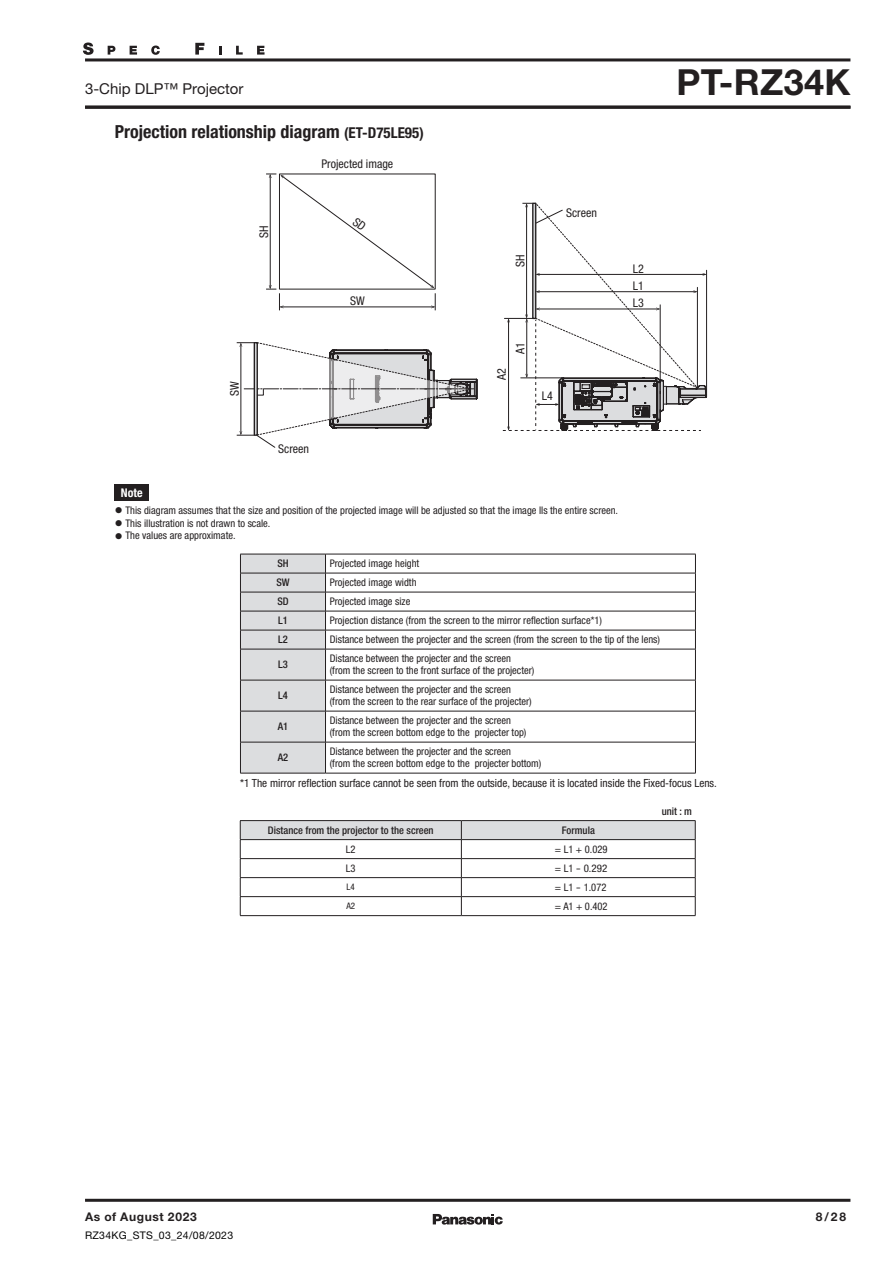
<style>
.page{position:relative;width:893px;height:1263px;background:#fff}
.page>*{position:absolute;margin:0;border:0;box-sizing:border-box;transform-origin:0 0}
.t1{font:700 36px "Helvetica Neue LT Std";letter-spacing:.01em;color:#231f20}
.t2{font:700 condensed 18px "Helvetica Neue LT Std";color:#231f20}
.t3{font:15px "Helvetica Neue LT Std";color:#231f20}
.t4{font:condensed 12px "Helvetica Neue LT Std";color:#231f20}
.t5{font:700 12px "Helvetica Neue LT Std";letter-spacing:.055em;color:#231f20}
.t6{font:700 condensed 12px "Helvetica Neue LT Std";color:#fff}
.t7{font:condensed 11.25px "Helvetica Neue LT Std";color:#231f20}
.t8{font:condensed 10.5px/12px "Helvetica Neue LT Std";color:#231f20}
.t9{font:500 condensed 10.5px "Helvetica Neue LT Std";color:#231f20}
.t10{font:10.5px "Helvetica Neue LT Std";letter-spacing:.03em;color:#030303}
.t11{font:condensed 9px "Helvetica Neue LT Std";color:#231f20}
.s1{font-size:15px}
</style>
<div class="page">
<svg style="left:237px;top:342px;width:241px;height:106px"></svg>
<svg style="left:503px;top:203px;width:204px;height:228px"></svg>
<div style="left:115px;top:485px;width:34px;height:16px;background:#231f20"></div>
<hr style="left:325px;top:554px;width:371px;height:1px;background:#231f20">
<hr style="left:325px;top:573px;width:371px;height:1px;background:#231f20">
<hr style="left:325px;top:592px;width:371px;height:1px;background:#231f20">
<hr style="left:325px;top:611px;width:371px;height:1px;background:#231f20">
<hr style="left:325px;top:630px;width:371px;height:1px;background:#231f20">
<svg style="left:240px;top:554px;width:86px;height:219px;background:#d4d5d7"></svg>
<svg style="left:695px;top:554px;width:1px;height:95px"></svg>
<hr style="left:240px;top:649px;width:85px;height:1px;background:#231f20">
<hr style="left:240px;top:649px;width:1px;height:31px;background:#231f20">
<hr style="left:325px;top:649px;width:371px;height:1px;background:#231f20">
<hr style="left:325px;top:649px;width:1px;height:31px;background:#231f20">
<hr style="left:695px;top:649px;width:1px;height:31px;background:#231f20">
<hr style="left:240px;top:680px;width:85px;height:1px;background:#231f20">
<hr style="left:240px;top:680px;width:1px;height:31px;background:#231f20">
<hr style="left:325px;top:680px;width:371px;height:1px;background:#231f20">
<hr style="left:325px;top:680px;width:1px;height:31px;background:#231f20">
<hr style="left:695px;top:680px;width:1px;height:31px;background:#231f20">
<hr style="left:240px;top:711px;width:85px;height:1px;background:#231f20">
<hr style="left:240px;top:711px;width:1px;height:31px;background:#231f20">
<hr style="left:325px;top:711px;width:371px;height:1px;background:#231f20">
<hr style="left:325px;top:711px;width:1px;height:31px;background:#231f20">
<hr style="left:695px;top:711px;width:1px;height:31px;background:#231f20">
<hr style="left:240px;top:742px;width:85px;height:1px;background:#231f20">
<hr style="left:240px;top:742px;width:1px;height:31px;background:#231f20">
<hr style="left:325px;top:742px;width:371px;height:1px;background:#231f20">
<hr style="left:325px;top:742px;width:1px;height:31px;background:#231f20">
<hr style="left:695px;top:742px;width:1px;height:31px;background:#231f20">
<hr style="left:240px;top:773px;width:85px;height:1px;background:#231f20">
<hr style="left:325px;top:773px;width:371px;height:1px;background:#231f20">
<hr style="left:240px;top:820px;width:221px;height:1px;background:#231f20">
<hr style="left:461px;top:820px;width:234px;height:1px;background:#231f20">
<svg style="left:240px;top:821px;width:456px;height:94px"></svg>
<hr style="left:240px;top:877px;width:221px;height:1px;background:#231f20">
<hr style="left:461px;top:877px;width:234px;height:1px;background:#231f20">
<hr style="left:240px;top:896px;width:221px;height:1px;background:#231f20">
<hr style="left:461px;top:896px;width:234px;height:1px;background:#231f20">
<hr style="left:240px;top:915px;width:221px;height:1px;background:#231f20">
<hr style="left:461px;top:915px;width:234px;height:1px;background:#231f20">
<hr style="left:85px;top:1199px;width:765px;height:3px;background:#231f20">
<svg style="left:83px;top:43px;width:11px;height:12px"></svg>
<svg style="left:108px;top:46px;width:7px;height:9px"></svg>
<svg style="left:130px;top:46px;width:7px;height:9px"></svg>
<svg style="left:151px;top:46px;width:9px;height:9px"></svg>
<svg style="left:195px;top:43px;width:9px;height:12px"></svg>
<svg style="left:219px;top:46px;width:2px;height:9px"></svg>
<svg style="left:236px;top:46px;width:7px;height:9px"></svg>
<svg style="left:257px;top:46px;width:8px;height:9px"></svg>
<hr style="left:85px;top:58px;width:765px;height:3px;background:#231f20">
<hr style="left:85px;top:106px;width:765px;height:3px;background:#231f20">
<svg style="left:433px;top:1214px;width:70px;height:10px"></svg>
<svg style="left:266px;top:174px;width:170px;height:136px"></svg>
<h3 class="t3" style="left:85px;top:80px;width:160px">3-Chip DLP™ Projector</h3>
<h2 class="t2" style="left:115px;top:121px;width:310px">Projection relationship diagram <span class="s1">(ET-D75LE95)</span></h2>
<p class="t4" style="left:257px;top:238px;width:14px;rotate:-90deg">SH</p>
<p class="t4" style="left:322px;top:157px;width:73px">Projected image</p>
<p class="t4" style="left:350px;top:294px;width:16px">SW</p>
<p class="t4" style="left:227px;top:396px;width:16px;rotate:-90deg">SW</p>
<p class="t4" style="left:278px;top:441px;width:32px">Screen</p>
<h1 class="t1" style="left:677px;top:60px;width:175px">PT-RZ34K</h1>
<p class="t4" style="left:513px;top:267px;width:14px;rotate:-90deg">SH</p>
<p class="t4" style="left:566px;top:206px;width:32px">Screen</p>
<p class="t4" style="left:495px;top:380px;width:13px;rotate:-90deg">A2</p>
<p class="t4" style="left:513px;top:354px;width:13px;rotate:-90deg">A1</p>
<p class="t4" style="left:542px;top:389px;width:13px">L4</p>
<p class="t4" style="left:633px;top:261px;width:13px">L2</p>
<p class="t4" style="left:633px;top:279px;width:13px">L1</p>
<p class="t4" style="left:633px;top:296px;width:13px">L3</p>
<p class="t6" style="left:121px;top:485px;width:23px">Note</p>
<p class="t8" style="left:125px;top:504px;width:494px;line-height:12.8px">This diagram assumes that the size and position of the projected image will be adjusted so that the image lls the entire screen.<br>This illustration is not drawn to scale.<br>The values are approximate.</p>
<p class="t9" style="left:277px;top:557px;width:13px">SH</p>
<p class="t8" style="left:330px;top:557px;width:91px">Projected image height</p>
<p class="t9" style="left:276px;top:576px;width:15px">SW</p>
<p class="t8" style="left:330px;top:576px;width:88px">Projected image width</p>
<p class="t9" style="left:277px;top:595px;width:13px">SD</p>
<p class="t8" style="left:330px;top:595px;width:82px">Projected image size</p>
<p class="t9" style="left:278px;top:614px;width:11px">L1</p>
<p class="t8" style="left:330px;top:614px;width:274px">Projection distance (from the screen to the mirror reflection surface*1)</p>
<p class="t9" style="left:278px;top:633px;width:11px">L2</p>
<p class="t8" style="left:330px;top:633px;width:332px">Distance between the projecter and the screen (from the screen to the tip of the lens)</p>
<p class="t9" style="left:278px;top:658px;width:11px">L3</p>
<p class="t8" style="left:330px;top:652px;width:206px">Distance between the projecter and the screen<br>(from the screen to the front surface of the projecter)</p>
<p class="t9" style="left:278px;top:689px;width:11px">L4</p>
<p class="t8" style="left:330px;top:683px;width:204px">Distance between the projecter and the screen (from the screen to the rear surface of the projecter)</p>
<p class="t9" style="left:278px;top:720px;width:12px">A1</p>
<p class="t8" style="left:330px;top:714px;width:198px">Distance between the projecter and the screen (from the screen bottom edge to the projecter top)</p>
<p class="t9" style="left:278px;top:751px;width:12px">A2</p>
<p class="t8" style="left:330px;top:745px;width:213px">Distance between the projecter and the screen<br>(from the screen bottom edge to the projecter bottom)</p>
<p class="t7" style="left:240px;top:776px;width:478px">*1 The mirror reflection surface cannot be seen from the outside, because it is located inside the Fixed-focus Lens.</p>
<p class="t9" style="left:662px;top:804px;width:32px">unit : m</p>
<p class="t9" style="left:268px;top:823px;width:167px">Distance from the projector to the screen</p>
<p class="t9" style="left:562px;top:823px;width:35px">Formula</p>
<p class="t8" style="left:346px;top:843px;width:11px">L2</p>
<p class="t8" style="left:555px;top:843px;width:54px">= L1 + 0.029</p>
<p class="t8" style="left:346px;top:862px;width:11px">L3</p>
<p class="t8" style="left:555px;top:862px;width:54px">= L1 - 0.292</p>
<p class="t11" style="left:347px;top:882px;width:10px">L4</p>
<p class="t8" style="left:555px;top:881px;width:53px">= L1 - 1.072</p>
<p class="t11" style="left:346px;top:901px;width:10px">A2</p>
<p class="t8" style="left:555px;top:900px;width:54px">= A1 + 0.402</p>
<p class="t5" style="left:85px;top:1209px;width:113px">As of August 2023</p>
<p class="t5" style="left:816px;top:1209px;width:32px">8/28</p>
<p class="t10" style="left:85px;top:1228px;width:150px">RZ34KG_STS_03_24/08/2023</p>
</div>
